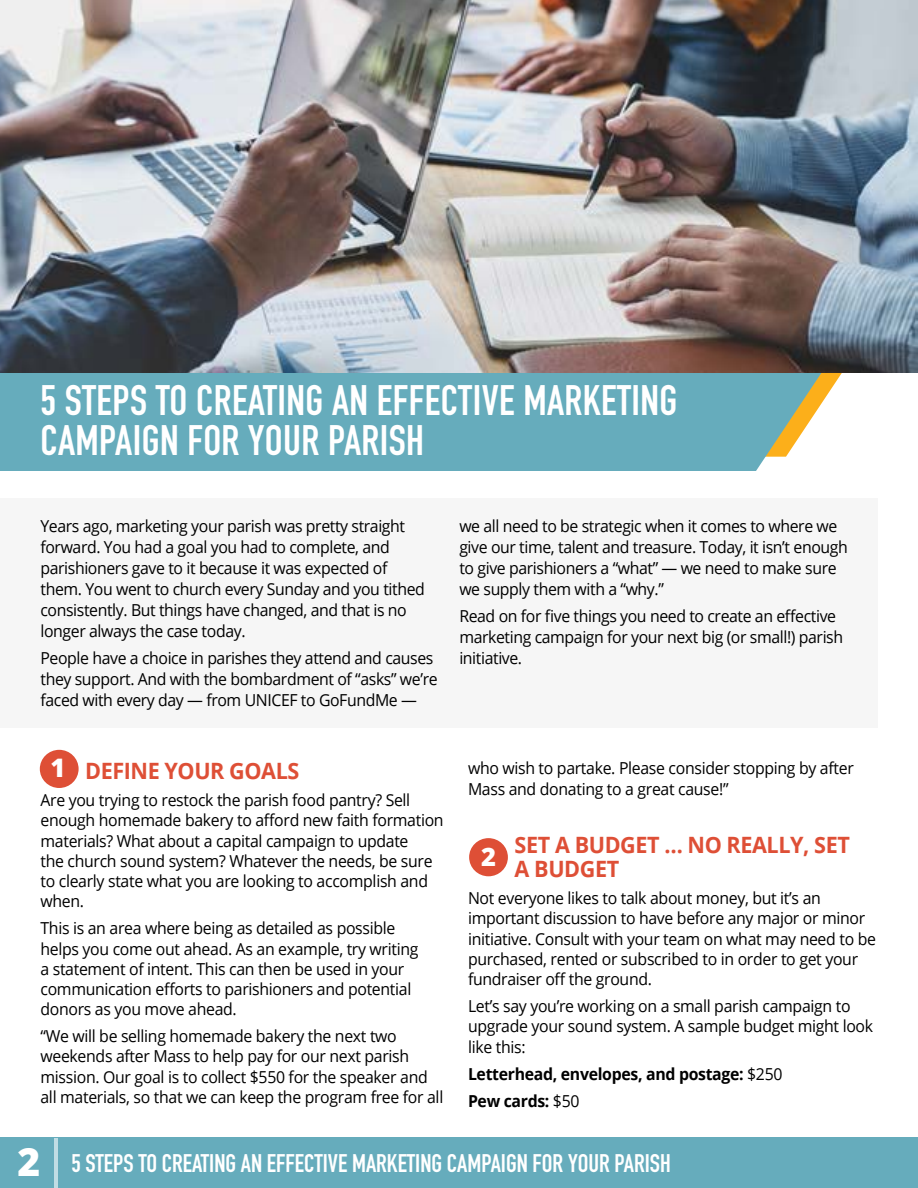
<style>
.page{position:relative;width:918px;height:1188px;background:#fff}
.page>*{position:absolute;margin:0;border:0;box-sizing:border-box;transform-origin:0 0}
.t1{font:700 42px/40.5px "DIN Condensed";letter-spacing:.01em;color:#fff}
.t2{font:800 25.5px "Open Sans";color:#fff}
.t3{font:700 25.2px "DIN Condensed";color:#fff}
.t4{font:700 22.5px/24px "Open Sans";letter-spacing:-.02em;color:#de4f36;scale:.96 1}
.t5{font:16.5px/20.2px "Open Sans";letter-spacing:-.02em;color:#000;scale:.96 1}
.t6{font:700 16.5px/27px "Open Sans";letter-spacing:-.02em;color:#000;scale:.96 1}
.s1{font-weight:400}
.s2{font-family:"Open Sans";font-weight:800;font-size:39px}
</style>
<div class="page">
<div style="left:0;top:498px;width:878px;height:229px;background:#f6f6f6"></div>
<div style="left:0;top:373px;width:828px;height:98px;background:#66acbc"></div>
<div style="left:0;top:1138px;width:918px;height:50px;background:#66acbc"></div>
<hr style="left:54px;top:1138px;width:4px;height:50px;background:#c1dde4">
<div style="left:40px;top:750px;width:39px;height:38px;background:#de4f36;border-radius:50%"></div>
<div style="left:469px;top:838px;width:39px;height:38px;background:#de4f36;border-radius:50%"></div>
<img style="left:0;top:0;width:918px;height:373px">
<h1 class="t1" style="left:40px;top:380px;width:639px">5 STEPS TO CREATING AN EFFECTIVE MARKETING<br>CAMPAIGN FOR YOUR PARISH</h1>
<p class="t5" style="left:40px;top:515px;width:402px;line-height:21px">Years ago, marketing your parish was pretty straight forward. You had a goal you had to complete, and parishioners gave to it because it was expected of them. You went to church every Sunday and you tithed consistently. But things have changed, and that is no longer always the case today.</p>
<p class="t5" style="left:40px;top:648px;width:415px;line-height:21px">People have a choice in parishes they attend and causes they support. And with the bombardment of “asks” we’re faced with every day — from UNICEF to GoFundMe —</p>
<p class="t5" style="left:459px;top:515px;width:406px;line-height:21px">we all need to be strategic when it comes to where we give our time, talent and treasure. Today, it isn’t enough to give parishioners a “what” — we need to make sure we supply them with a “why.”</p>
<p class="t5" style="left:459px;top:606px;width:401px;line-height:21px">Read on for five things you need to create an effective marketing campaign for your next big (or small!) parish initiative.</p>
<h2 class="t2" style="left:51px;top:749px;width:16px">1</h2>
<h3 class="t4" style="left:85px;top:758px;width:225px">DEFINE YOUR GOALS</h3>
<p class="t5" style="left:40px;top:790px;width:422px">Are you trying to restock the parish food pantry? Sell enough homemade bakery to afford new faith formation materials? What about a capital campaign to update<br>the church sound system? Whatever the needs, be sure to clearly state what you are looking to accomplish and when.</p>
<p class="t5" style="left:40px;top:918px;width:395px">This is an area where being as detailed as possible helps you come out ahead. As an example, try writing a statement of intent. This can then be used in your communication efforts to parishioners and potential donors as you move ahead.</p>
<p class="t5" style="left:40px;top:1026px;width:421px">“We will be selling homemade bakery the next two weekends after Mass to help pay for our next parish mission. Our goal is to collect $550 for the speaker and all materials, so that we can keep the program free for all</p>
<p class="t5" style="left:468px;top:758px;width:403px">who wish to partake. Please consider stopping by after<br>Mass and donating to a great cause!”</p>
<h3 class="t4" style="left:515px;top:832px;width:351px">SET A BUDGET … NO REALLY, SET<br>A BUDGET</h3>
<p class="t5" style="left:468px;top:888px;width:427px">Not everyone likes to talk about money, but it’s an important discussion to have before any major or minor initiative. Consult with your team on what may need to be purchased, rented or subscribed to in order to get your fundraiser off the ground.</p>
<p class="t5" style="left:468px;top:996px;width:424px">Let’s say you’re working on a small parish campaign to upgrade your sound system. A sample budget might look like this:</p>
<p class="t6" style="left:468px;top:1060px;width:329px">Letterhead, envelopes, and postage: <span class="s1">$250<br></span>Pew cards: <span class="s1">$50</span></p>
<h2 class="t2" style="left:481px;top:837px;width:16px">2</h2>
<h3 class="t3" style="left:17px;top:1146px;width:655px"><span class="s2">2</span> 5 STEPS TO CREATING AN EFFECTIVE MARKETING CAMPAIGN FOR YOUR PARISH</h3>
</div>
